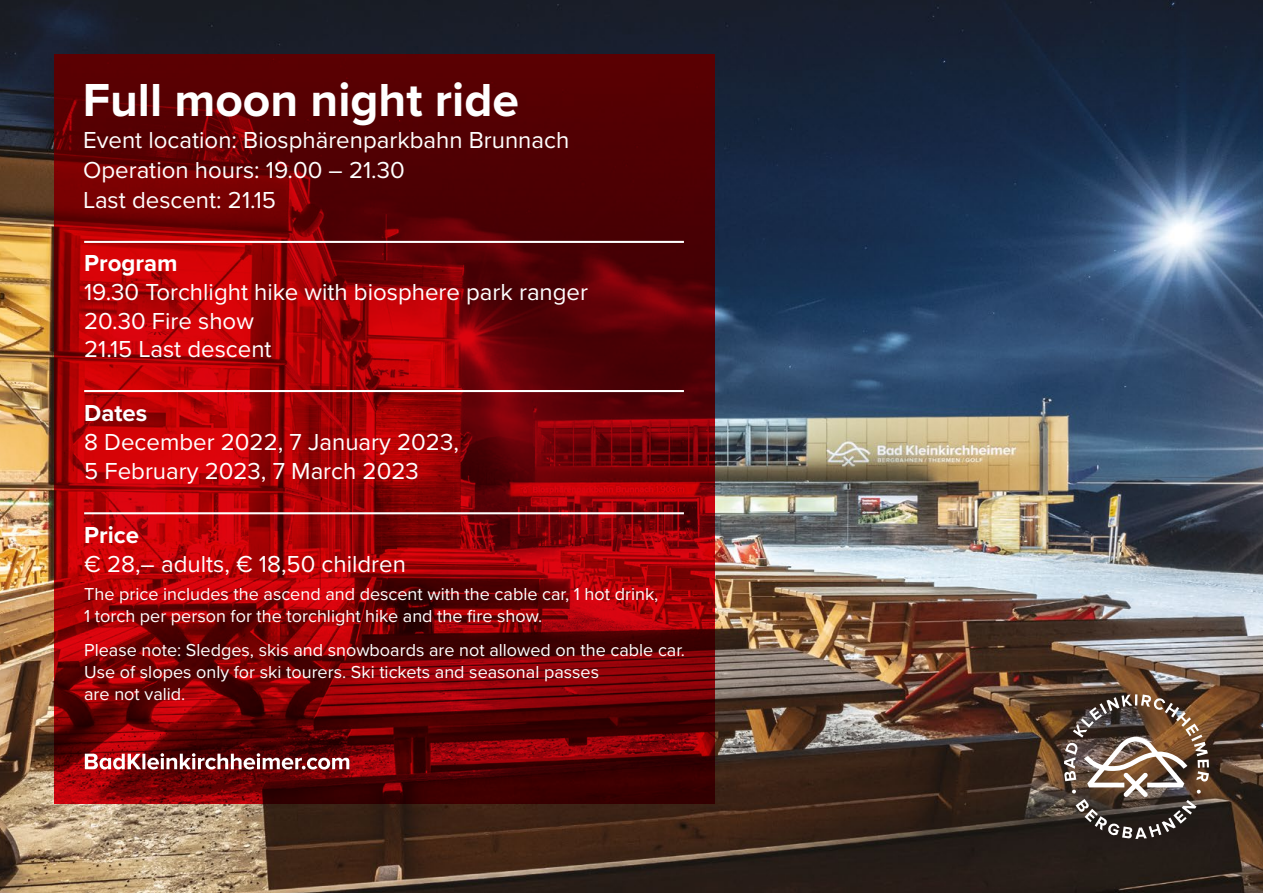
<style>
.page{position:relative;width:1263px;height:893px;background:#fff}
.page>*{position:absolute;margin:0;border:0;box-sizing:border-box;transform-origin:0 0}
.t1{font:700 48px "Proxima Nova";color:#fff}
.t2{font:24px/28.8px "Proxima Nova";color:#fff}
.t3{font:700 24px "Proxima Nova";color:#fff}
.t4{font:18px/21.6px "Proxima Nova";color:#fff}
</style>
<div class="page">
<img style="left:0;top:0;width:1263px;height:893px">
<svg style="left:54px;top:54px;width:660px;height:750px;background:#7c0105"></svg>
<hr style="left:84px;top:241px;width:600px;height:2px;background:#fff">
<hr style="left:84px;top:390px;width:600px;height:2px;background:#fff">
<hr style="left:84px;top:512px;width:600px;height:2px;background:#fff">
<svg style="left:1064px;top:694px;width:145px;height:145px;background:#6b5a4e"></svg>
<svg style="left:85px;top:753px;width:264px;height:16px"></svg>
<h1 class="t1" style="left:83px;top:64px;width:438px">Full moon night ride</h1>
<h2 class="t2" style="left:83px;top:124px;width:488px;line-height:29.8px">Event location: Biosphärenparkbahn Brunnach<br>Operation hours: 19.00 – 21.30<br>Last descent: 21.15</h2>
<h2 class="t3" style="left:84px;top:245px;width:95px">Program</h2>
<h2 class="t2" style="left:84px;top:276px;width:505px">19.30 Torchlight hike with biosphere park ranger<br>20.30 Fire show<br>21.15 Last descent</h2>
<h2 class="t3" style="left:84px;top:395px;width:65px">Dates</h2>
<h2 class="t2" style="left:84px;top:426px;width:376px">8 December 2022, 7 January 2023,<br>5 February 2023, 7 March 2023</h2>
<h2 class="t3" style="left:84px;top:517px;width:56px">Price</h2>
<h2 class="t2" style="left:84px;top:548px;width:323px">€ 28,– adults, € 18,50 children</h2>
<p class="t4" style="left:84px;top:582px;width:576px">The price includes the ascend and descent with the cable car, 1 hot drink,<br>1 torch per person for the torchlight hike and the fire show.</p>
<p class="t4" style="left:84px;top:639px;width:602px">Please note: Sledges, skis and snowboards are not allowed on the cable car.<br>Use of slopes only for ski tourers. Ski tickets and seasonal passes<br>are not valid.</p>
</div>
